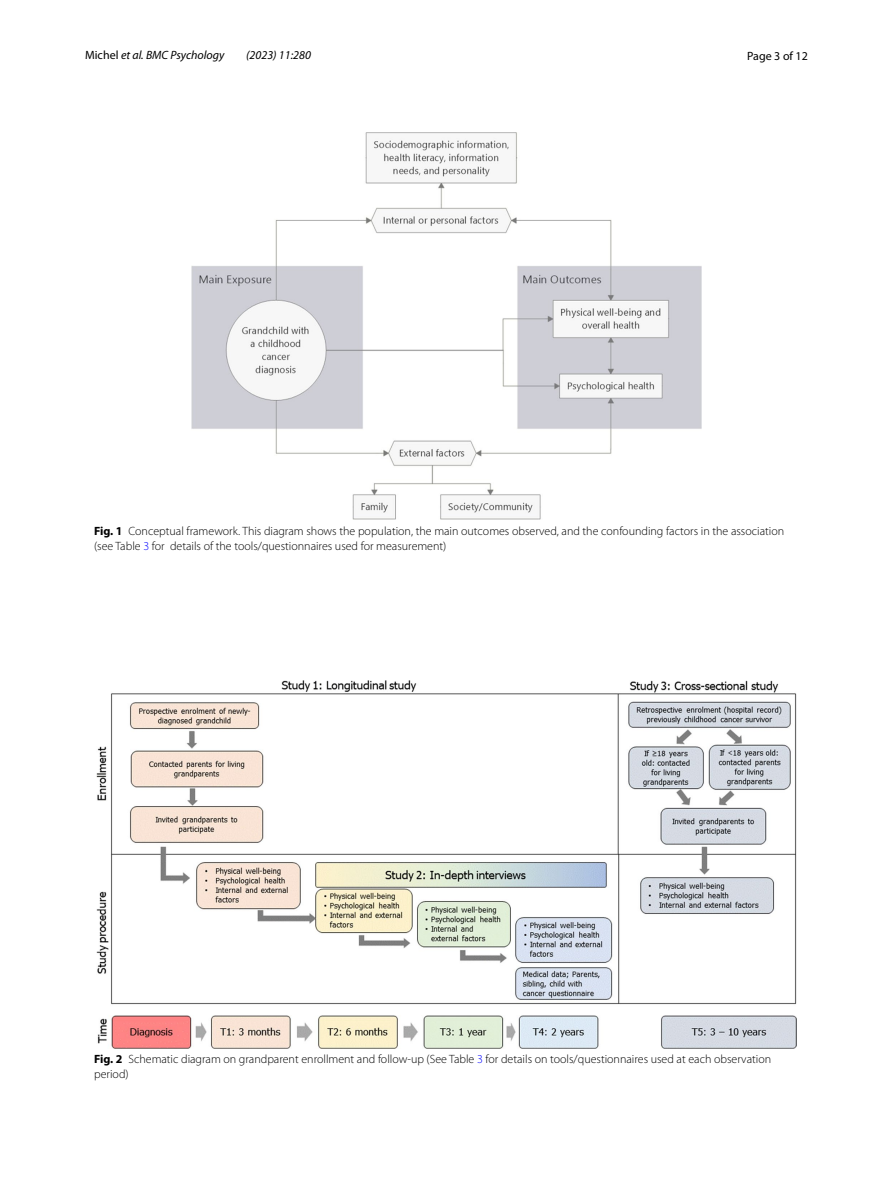
<style>
.page{position:relative;width:893px;height:1187px;background:#fff}
.page>*{position:absolute;margin:0;border:0;box-sizing:border-box;transform-origin:0 0}
.t1{font:300 12px/15px "Myriad Pro";color:#000}
.t2{font:italic 12px "Myriad Pro";color:#000}
.t3{font:12px "Myriad Pro";color:#000}
.s1{font-style:normal}
.s2{font-weight:700}
.s3{color:#00f}
</style>
<div class="page">
<img style="left:191px;top:133px;width:511px;height:386px">
<img style="left:96px;top:680px;width:701px;height:367px">
<p class="t2" style="left:85px;top:48px;width:141px"><span class="s1">Michel</span> et al. BMC Psychology</p>
<p class="t2" style="left:246px;top:48px;width:66px">(2023) 11:280</p>
<p class="t3" style="left:747px;top:48px;width:62px">Page 3 of 12</p>
<p class="t1" style="left:94px;top:523px;width:692px"><span class="s2">Fig. 1</span> Conceptual framework. This diagram shows the population, the main outcomes observed, and the confounding factors in the association (see Table <span class="s3">3</span> for details of the tools/questionnaires used for measurement)</p>
<p class="t1" style="left:94px;top:1051px;width:679px"><span class="s2">Fig. 2</span> Schematic diagram on grandparent enrollment and follow-up (See Table <span class="s3">3</span> for details on tools/questionnaires used at each observation period)</p>
</div>
